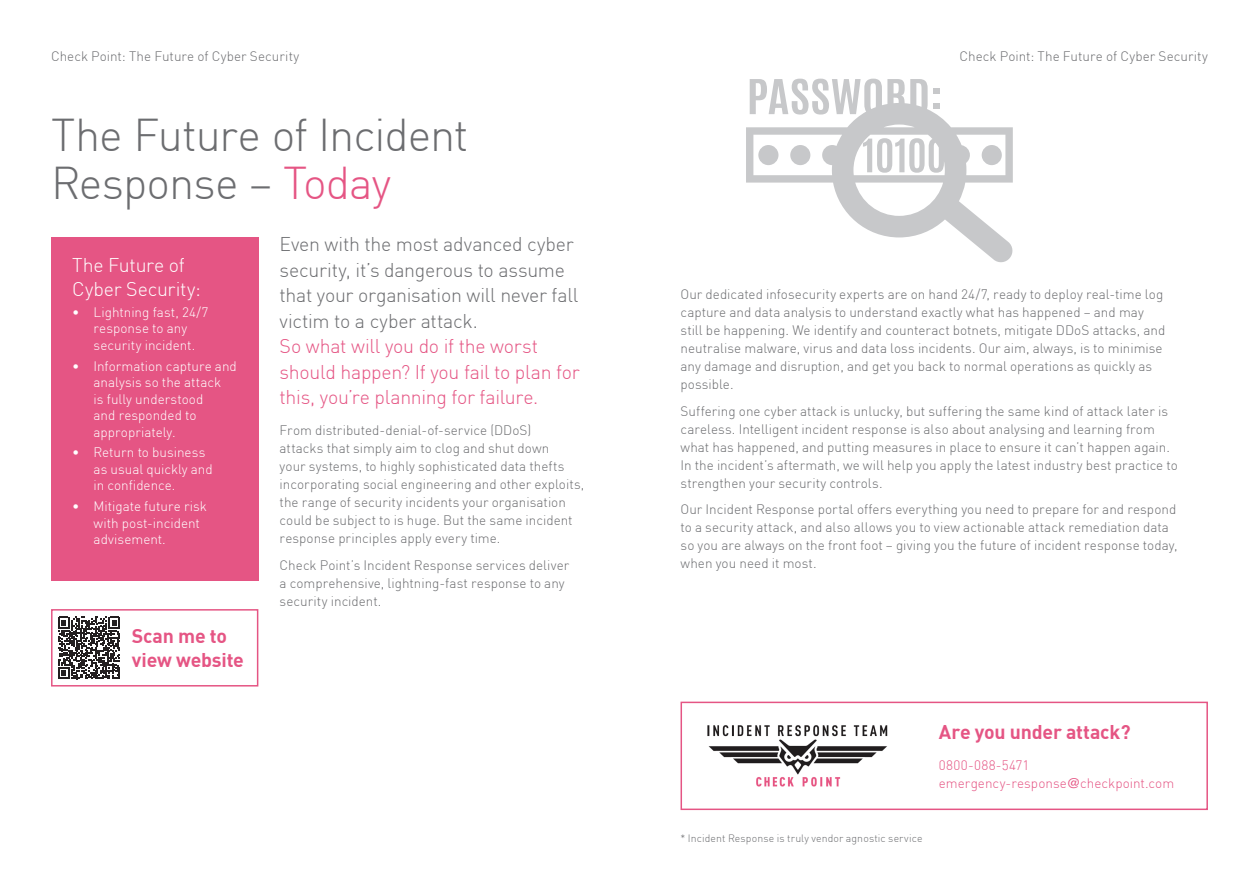
<style>
.page{position:relative;width:1259px;height:893px;background:#fff}
.page>*{position:absolute;margin:0;border:0;box-sizing:border-box;transform-origin:0 0}
.HEADING{font:300 45px/48px "DIN";letter-spacing:-.025em;color:#6c6d70}
.INTRO{font:300 19.5px/25.5px "DIN";letter-spacing:-.015em;color:#6c6d70}
.PARA_HEADING_NORMAL{font:300 19.5px/24px "DIN";letter-spacing:-.01em;color:#fff}
.PARA_HEADING_NORMAL-2{font:19.5px/24px "DIN Bold";letter-spacing:-.01em;color:#e55584}
.INTRO-2{font:19.5px "DIN Bold";letter-spacing:-.01em;color:#e55584}
.LARGE_BODY{font:300 13.5px/18px "DIN";color:#6c6d70}
.t1{font:300 13.5px/16.5px "DIN";color:#fff}
.LARGE_BODY-2{font:300 13.5px/18px "DIN";color:#e55584}
.SMALL_BODY{font:300 10.5px "DIN";letter-spacing:.01em;color:#6c6d70}
.s1{color:#e55584}
.s2{font-family:"Helvetica";font-weight:400}
</style>
<div class="page">
<div style="left:51px;top:237px;width:207px;height:344px;background:#e55584"></div>
<svg style="left:58px;top:617px;width:62px;height:62px"></svg>
<div style="left:51px;top:609px;width:207px;height:77px;border:2px solid #e55584"></div>
<svg style="left:746px;top:79px;width:267px;height:184px"></svg>
<div style="left:758px;top:145px;width:20px;height:20px;background:#c7c8ca;border-radius:50%"></div>
<div style="left:790px;top:145px;width:20px;height:20px;background:#c7c8ca;border-radius:50%"></div>
<div style="left:981px;top:145px;width:20px;height:20px;background:#c7c8ca;border-radius:50%"></div>
<svg style="left:863px;top:138px;width:61px;height:35px"></svg>
<svg style="left:749px;top:79px;width:111px;height:36px"></svg>
<svg style="left:933px;top:103px;width:6px;height:6px"></svg>
<svg style="left:933px;top:88px;width:6px;height:5px"></svg>
<img style="left:707px;top:725px;width:181px;height:62px">
<div style="left:680px;top:702px;width:528px;height:108px;border:2px solid #e55584"></div>
<p class="LARGE_BODY" style="left:51px;top:47px;width:250px">Check Point: The Future of Cyber Security</p>
<p class="LARGE_BODY" style="left:959px;top:47px;width:250px">Check Point: The Future of Cyber Security</p>
<p class="HEADING" style="left:51px;top:110px;width:419px">The Future of Incident<br>Response – <span class="s1">Today</span></p>
<p class="PARA_HEADING_NORMAL" style="left:72px;top:253px;width:130px">The Future of<br>Cyber Security:</p>
<p class="t1" style="left:72px;top:304px;width:138px;text-align:center">• Lightning fast, 24/7 response to any security incident.</p>
<p class="t1" style="left:94px;top:357px;width:145px;text-indent:-21px">• Information capture and analysis so the attack<br>is fully understood<br>and responded to appropriately.</p>
<p class="t1" style="left:94px;top:444px;width:121px;text-indent:-21px">• Return to business as usual quickly and in confidence.</p>
<p class="t1" style="left:94px;top:498px;width:115px;text-indent:-21px">• Mitigate future risk with post-incident advisement.</p>
<p class="PARA_HEADING_NORMAL-2" style="left:132px;top:623px;width:114px">Scan me to view website</p>
<p class="INTRO" style="left:280px;top:231px;width:301px">Even with the most advanced cyber security, it’s dangerous to assume that your organisation will never fall victim to a cyber attack.<br><span class="s1">So what will you do if the worst should happen? If you fail to plan for this, you’re planning for failure.</span></p>
<p class="LARGE_BODY" style="left:280px;top:421px;width:306px">From distributed-denial-of-service (DDoS)<br>attacks that simply aim to clog and shut down<br>your systems, to highly sophisticated data thefts incorporating social engineering and other exploits, the range of security incidents your organisation could be subject to is huge. But the same incident response principles apply every time.</p>
<p class="LARGE_BODY" style="left:280px;top:556px;width:291px">Check Point’s Incident Response services deliver a comprehensive, lightning-fast response to any security incident.</p>
<p class="LARGE_BODY" style="left:680px;top:285px;width:486px">Our dedicated infosecurity experts are on hand 24/7, ready to deploy real-time log capture and data analysis to understand exactly what has happened – and may still be happening. We identify and counteract botnets, mitigate DDoS attacks, and neutralise malware, virus and data loss incidents. Our aim, always, is to minimise any damage and disruption, and get you back to normal operations as quickly as possible.</p>
<p class="LARGE_BODY" style="left:680px;top:402px;width:499px">Suffering one cyber attack is unlucky, but suffering the same kind of attack later is careless. Intelligent incident response is also about analysing and learning from what has happened, and putting measures in place to ensure it can’t happen again.<br>In the incident’s aftermath, we will help you apply the latest industry best practice to strengthen your security controls.</p>
<p class="LARGE_BODY" style="left:680px;top:500px;width:498px">Our Incident Response portal offers everything you need to prepare for and respond to a security attack, and also allows you to view actionable attack remediation data so you are always on the front foot – giving you the future of incident response today, when you need it most.</p>
<p class="SMALL_BODY" style="left:680px;top:832px;width:243px">* Incident Response is truly vendor agnostic service</p>
<p class="INTRO-2" style="left:939px;top:720px;width:193px">Are you under attack?</p>
<p class="LARGE_BODY-2" style="left:939px;top:756px;width:237px">0800-088-5471 emergency-response<span class="s2">@</span>checkpoint.com</p>
</div>
